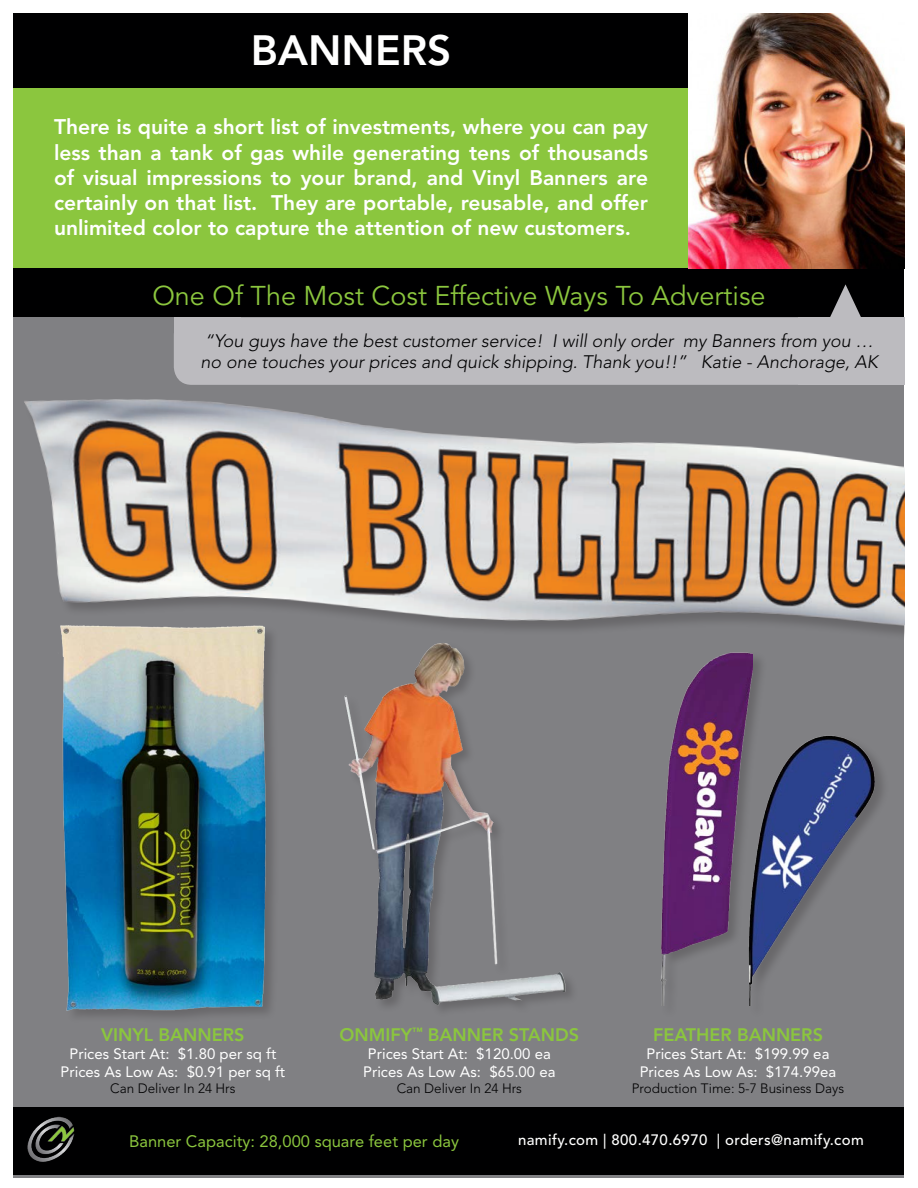
<style>
.page{position:relative;width:918px;height:1188px;background:#fff}
.page>*{position:absolute;margin:0;border:0;box-sizing:border-box;transform-origin:0 0}
.t1{font:800 42px "Avenir LT Std";color:#fff}
.t2{font:27px "Avenir LT Std";color:#8bc63e}
.t3{font:800 21px/25.2px "Avenir LT Std";color:#fff;text-align:justify}
.t4{font:italic 300 18px "Avenir LT Std";color:#000001}
.t5{font:800 18px "Avenir LT Std";color:#8bc63e}
.t6{font:16.5px "Avenir LT Std";color:#8bc63e}
.t7{font:15px "Avenir LT Std";color:#fff}
.t8{font:500 15px "Avenir LT Std";letter-spacing:.025em;color:#fff}
.t9{font:300 13.5px "Avenir LT Std";color:#000001}
</style>
<div class="page">
<div style="left:14px;top:13px;width:890px;height:1165px;background:#808083"></div>
<div style="left:14px;top:88px;width:890px;height:180px;background:#8bc63e"></div>
<div style="left:14px;top:14px;width:890px;height:74px;background:#000001"></div>
<div style="left:14px;top:1107px;width:890px;height:67px;background:#000001"></div>
<img style="left:27px;top:1116px;width:48px;height:46px">
<div style="left:14px;top:268px;width:890px;height:49px;background:#000001"></div>
<div style="left:174px;top:317px;width:690px;height:68px;background:#bcbbbf;border-radius:18px"></div>
<div style="left:798px;top:317px;width:106px;height:68px;background:#bcbbbf"></div>
<div style="left:174px;top:317px;width:67px;height:34px;background:#bcbbbf"></div>
<svg style="left:830px;top:284px;width:31px;height:33px"></svg>
<img style="left:24px;top:399px;width:881px;height:238px">
<div style="left:660px;top:651px;width:107px;height:369px;background:#231f20;opacity:.25"></div>
<img style="left:660px;top:651px;width:93px;height:354px">
<div style="left:748px;top:734px;width:141px;height:285px;background:#808083"></div>
<img style="left:696px;top:715px;width:186px;height:290px">
<div style="left:60px;top:625px;width:220px;height:399px;background:#7e7e81"></div>
<img style="left:57px;top:622px;width:218px;height:393px">
<img style="left:688px;top:13px;width:216px;height:256px">
<img style="left:344px;top:643px;width:228px;height:365px">
<p class="t1" style="left:251px;top:25px;width:202px">BANNERS</p>
<p class="t3" style="left:54px;top:115px;width:596px">There is quite a short list of investments, where you can pay less than a tank of gas while generating tens of thousands of visual impressions to your brand, and Vinyl Banners are certainly on that list. They are portable, reusable, and offer unlimited color to capture the attention of new customers.</p>
<p class="t2" style="left:152px;top:280px;width:615px">One Of The Most Cost Effective Ways To Advertise</p>
<p class="t4" style="left:205px;top:330px;width:670px">“You guys have the best customer service! I will only order my Banners from you …</p>
<p class="t4" style="left:201px;top:352px;width:679px">no one touches your prices and quick shipping. Thank you!!” Katie - Anchorage, AK</p>
<p class="t5" style="left:101px;top:1024px;width:145px">VINYL BANNERS</p>
<p class="t7" style="left:70px;top:1045px;width:208px">Prices Start At: $1.80 per sq ft</p>
<p class="t7" style="left:61px;top:1063px;width:226px">Prices As Low As: $0.91 per sq ft</p>
<p class="t9" style="left:110px;top:1081px;width:127px">Can Deliver In 24 Hrs</p>
<p class="t5" style="left:339px;top:1024px;width:241px">ONMIFY<sup>™</sup> BANNER STANDS</p>
<p class="t7" style="left:368px;top:1045px;width:184px">Prices Start At: $120.00 ea</p>
<p class="t7" style="left:363px;top:1063px;width:194px">Prices As Low As: $65.00 ea</p>
<p class="t9" style="left:397px;top:1081px;width:127px">Can Deliver In 24 Hrs</p>
<p class="t5" style="left:653px;top:1024px;width:171px">FEATHER BANNERS</p>
<p class="t7" style="left:647px;top:1045px;width:184px">Prices Start At: $199.99 ea</p>
<p class="t7" style="left:640px;top:1063px;width:198px">Prices As Low As: $174.99ea</p>
<p class="t9" style="left:632px;top:1081px;width:214px">Production Time: 5-7 Business Days</p>
<p class="t6" style="left:129px;top:1132px;width:331px">Banner Capacity: 28,000 square feet per day</p>
<p class="t8" style="left:518px;top:1131px;width:347px">namify.com | 800.470.6970 | orders@namify.com</p>
</div>
